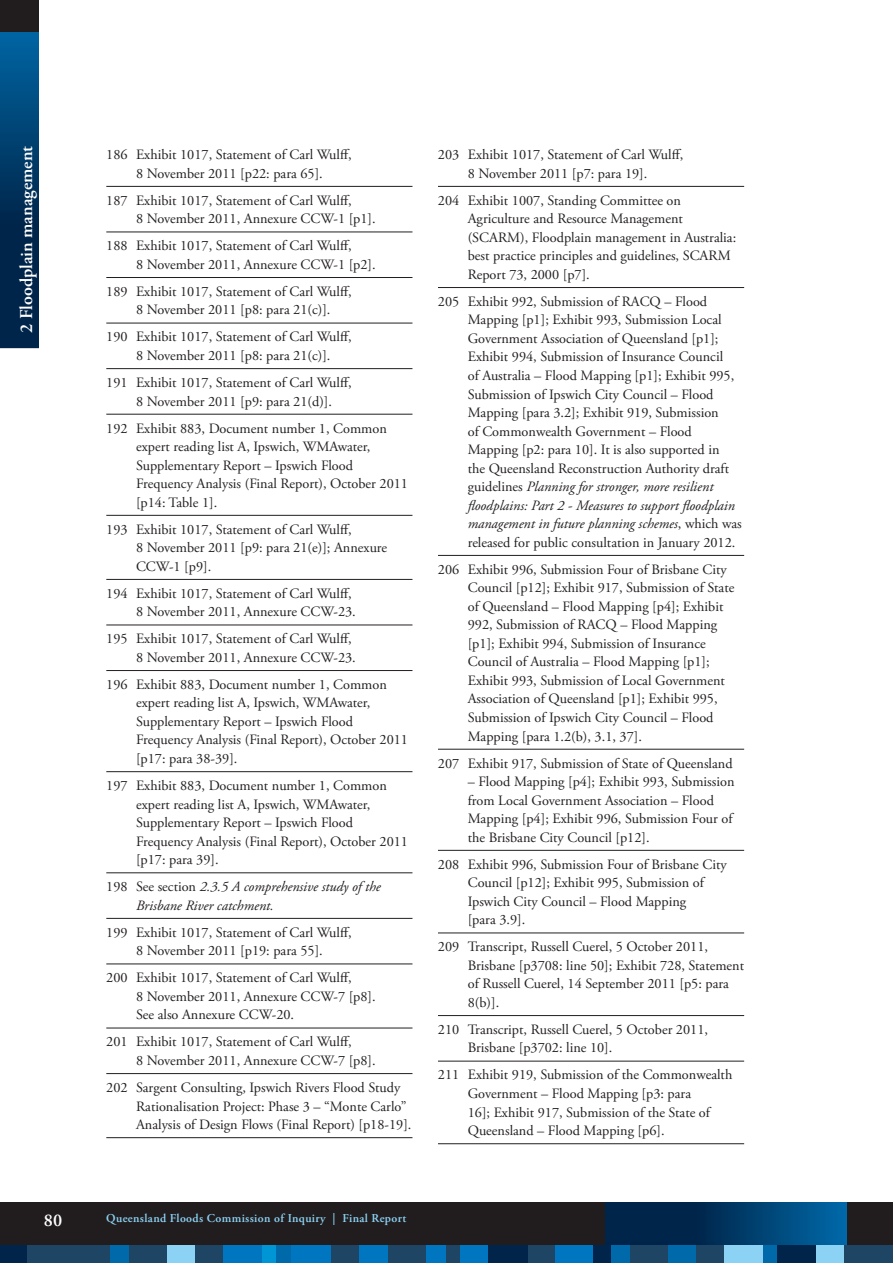
<style>
.page{position:relative;width:893px;height:1263px;background:#fff}
.page>*{position:absolute;margin:0;border:0;box-sizing:border-box;transform-origin:0 0}
.t1{font:600 18px "Adobe Garamond Pro";color:#fff}
.t2{font:14.25px/18.5px "Adobe Garamond Pro";color:#231f20}
.t3{font:italic 14.25px/18.6px "Adobe Garamond Pro";color:#231f20}
.t4{font:600 12px "Adobe Garamond Pro";letter-spacing:.03em;color:#8cd2f4}
.s1{font-style:normal}
.s2{font-style:italic}
</style>
<div class="page">
<div style="left:0;top:1202px;width:893px;height:61px;background:#211d1e"></div>
<div style="left:0;top:0;width:38px;height:113px;background:#211d1e"></div>
<svg style="left:0;top:33px;width:38px;height:315px;background:#003864"></svg>
<svg style="left:606px;top:1202px;width:241px;height:37px;background:#003a67"></svg>
<div style="left:0;top:1239px;width:867px;height:24px;background:#231f20;opacity:.2"></div>
<div style="left:0;top:1246px;width:851px;height:17px;background:#1f4564"></div>
<div style="left:0;top:1246px;width:26px;height:17px;background:#00244a"></div>
<div style="left:593px;top:1246px;width:18px;height:17px;background:#00244a"></div>
<div style="left:555px;top:1246px;width:38px;height:17px;background:#0076c0"></div>
<div style="left:460px;top:1246px;width:39px;height:17px;background:#0076c0"></div>
<div style="left:488px;top:1246px;width:39px;height:17px;background:#00244a"></div>
<div style="left:844px;top:1246px;width:49px;height:17px;background:#1f4564"></div>
<div style="left:816px;top:1246px;width:28px;height:17px;background:#8cd2f4"></div>
<div style="left:777px;top:1246px;width:39px;height:17px;background:#00244a"></div>
<div style="left:260px;top:1246px;width:16px;height:17px;background:#0096d6"></div>
<div style="left:111px;top:1246px;width:18px;height:17px;background:#0069aa"></div>
<div style="left:167px;top:1246px;width:28px;height:17px;background:#8cd2f4"></div>
<div style="left:223px;top:1246px;width:39px;height:17px;background:#0076c0"></div>
<div style="left:761px;top:1246px;width:16px;height:17px;background:#0069aa"></div>
<div style="left:611px;top:1246px;width:19px;height:17px;background:#0069aa"></div>
<div style="left:668px;top:1246px;width:27px;height:17px;background:#0069aa"></div>
<div style="left:724px;top:1246px;width:38px;height:17px;background:#8cd2f4"></div>
<div style="left:276px;top:1246px;width:16px;height:17px;background:#0069aa"></div>
<div style="left:427px;top:1246px;width:19px;height:17px;background:#0076c0"></div>
<div style="left:360px;top:1246px;width:28px;height:17px;background:#0076c0"></div>
<div style="left:291px;top:1246px;width:39px;height:17px;background:#0076c0"></div>
<hr style="left:106px;top:186px;width:306px;height:1px;background:#231f20">
<hr style="left:106px;top:232px;width:306px;height:1px;background:#231f20">
<hr style="left:106px;top:277px;width:306px;height:1px;background:#231f20">
<hr style="left:106px;top:323px;width:306px;height:1px;background:#231f20">
<hr style="left:106px;top:368px;width:306px;height:1px;background:#231f20">
<hr style="left:106px;top:414px;width:306px;height:1px;background:#231f20">
<hr style="left:106px;top:515px;width:306px;height:1px;background:#231f20">
<hr style="left:106px;top:579px;width:306px;height:1px;background:#231f20">
<hr style="left:106px;top:625px;width:306px;height:1px;background:#231f20">
<hr style="left:106px;top:670px;width:306px;height:1px;background:#231f20">
<hr style="left:106px;top:771px;width:306px;height:1px;background:#231f20">
<hr style="left:106px;top:872px;width:306px;height:1px;background:#231f20">
<hr style="left:106px;top:918px;width:306px;height:1px;background:#231f20">
<hr style="left:106px;top:964px;width:306px;height:1px;background:#231f20">
<hr style="left:106px;top:1028px;width:306px;height:1px;background:#231f20">
<hr style="left:106px;top:1073px;width:306px;height:1px;background:#231f20">
<hr style="left:106px;top:1137px;width:306px;height:1px;background:#231f20">
<hr style="left:438px;top:186px;width:306px;height:1px;background:#231f20">
<hr style="left:438px;top:287px;width:306px;height:1px;background:#231f20">
<hr style="left:438px;top:555px;width:306px;height:1px;background:#231f20">
<hr style="left:438px;top:749px;width:306px;height:1px;background:#231f20">
<hr style="left:438px;top:850px;width:306px;height:1px;background:#231f20">
<hr style="left:438px;top:933px;width:306px;height:1px;background:#231f20">
<hr style="left:438px;top:1015px;width:306px;height:1px;background:#231f20">
<hr style="left:438px;top:1061px;width:306px;height:1px;background:#231f20">
<hr style="left:438px;top:1143px;width:306px;height:1px;background:#231f20">
<p class="t1" style="left:16px;top:333px;width:188px;rotate:-90deg">2 Floodplain management</p>
<p class="t2" style="left:106px;top:146px;width:247px;text-align:center">186 Exhibit 1017, Statement of Carl Wulff,<br>8 November 2011 [p22: para 65].</p>
<p class="t2" style="left:136px;top:191px;width:241px;text-indent:-30px">187 Exhibit 1017, Statement of Carl Wulff,<br>8 November 2011, Annexure CCW-1 [p1].</p>
<p class="t2" style="left:136px;top:237px;width:241px;text-indent:-30px">188 Exhibit 1017, Statement of Carl Wulff,<br>8 November 2011, Annexure CCW-1 [p2].</p>
<p class="t2" style="left:136px;top:283px;width:217px;text-indent:-30px">189 Exhibit 1017, Statement of Carl Wulff,<br>8 November 2011 [p8: para 21(c)].</p>
<p class="t2" style="left:136px;top:328px;width:217px;text-indent:-30px">190 Exhibit 1017, Statement of Carl Wulff,<br>8 November 2011 [p8: para 21(c)].</p>
<p class="t2" style="left:136px;top:374px;width:217px;text-indent:-30px">191 Exhibit 1017, Statement of Carl Wulff,<br>8 November 2011 [p9: para 21(d)].</p>
<p class="t2" style="left:136px;top:419px;width:273px;text-indent:-30px">192 Exhibit 883, Document number 1, Common expert reading list A, Ipswich, WMAwater, Supplementary Report – Ipswich Flood Frequency Analysis (Final Report), October 2011 [p14: Table 1].</p>
<p class="t2" style="left:136px;top:520px;width:253px;text-indent:-30px">193 Exhibit 1017, Statement of Carl Wulff,<br>8 November 2011 [p9: para 21(e)]; Annexure<br>CCW-1 [p9].</p>
<p class="t2" style="left:106px;top:584px;width:251px;text-align:right">194 Exhibit 1017, Statement of Carl Wulff,<br>8 November 2011, Annexure CCW-23.</p>
<p class="t2" style="left:106px;top:630px;width:251px;text-align:right">195 Exhibit 1017, Statement of Carl Wulff,<br>8 November 2011, Annexure CCW-23.</p>
<p class="t2" style="left:136px;top:676px;width:273px;text-indent:-30px">196 Exhibit 883, Document number 1, Common expert reading list A, Ipswich, WMAwater, Supplementary Report – Ipswich Flood Frequency Analysis (Final Report), October 2011 [p17: para 38-39].</p>
<p class="t2" style="left:136px;top:777px;width:273px;text-indent:-30px">197 Exhibit 883, Document number 1, Common expert reading list A, Ipswich, WMAwater, Supplementary Report – Ipswich Flood Frequency Analysis (Final Report), October 2011 [p17: para 39].</p>
<p class="t3" style="left:136px;top:878px;width:246px;text-indent:-30px"><span class="s1">198 See section</span> 2.3.5 A comprehensive study of the<br>Brisbane River catchment.</p>
<p class="t2" style="left:106px;top:923px;width:247px;text-align:center">199 Exhibit 1017, Statement of Carl Wulff,<br>8 November 2011 [p19: para 55].</p>
<p class="t2" style="left:136px;top:969px;width:241px;text-indent:-30px">200 Exhibit 1017, Statement of Carl Wulff,<br>8 November 2011, Annexure CCW-7 [p8].<br>See also Annexure CCW-20.</p>
<p class="t2" style="left:136px;top:1033px;width:241px;text-indent:-30px">201 Exhibit 1017, Statement of Carl Wulff,<br>8 November 2011, Annexure CCW-7 [p8].</p>
<p class="t2" style="left:136px;top:1079px;width:277px;text-indent:-30px">202 Sargent Consulting, Ipswich Rivers Flood Study<br>Rationalisation Project: Phase 3 – “Monte Carlo”<br>Analysis of Design Flows (Final Report) [p18-19].</p>
<p class="t2" style="left:438px;top:146px;width:247px;text-align:center">203 Exhibit 1017, Statement of Carl Wulff,<br>8 November 2011 [p7: para 19].</p>
<p class="t2" style="left:468px;top:191px;width:270px;text-indent:-30px">204 Exhibit 1007, Standing Committee on Agriculture and Resource Management (SCARM), Floodplain management in Australia: best practice principles and guidelines, SCARM Report 73, 2000 [p7].</p>
<p class="t2" style="left:468px;top:293px;width:276px;text-indent:-30px">205 Exhibit 992, Submission of RACQ – Flood Mapping [p1]; Exhibit 993, Submission Local Government Association of Queensland [p1]; Exhibit 994, Submission of Insurance Council<br>of Australia – Flood Mapping [p1]; Exhibit 995, Submission of Ipswich City Council – Flood Mapping [para 3.2]; Exhibit 919, Submission<br>of Commonwealth Government – Flood Mapping [p2: para 10]. It is also supported in<br>the Queensland Reconstruction Authority draft guidelines <span class="s2">Planning for stronger, more resilient floodplains: Part 2 - Measures to support floodplain management in future planning schemes</span>, which was released for public consultation in January 2012.</p>
<p class="t2" style="left:468px;top:560px;width:268px;text-indent:-30px">206 Exhibit 996, Submission Four of Brisbane City Council [p12]; Exhibit 917, Submission of State of Queensland – Flood Mapping [p4]; Exhibit 992, Submission of RACQ – Flood Mapping [p1]; Exhibit 994, Submission of Insurance Council of Australia – Flood Mapping [p1]; Exhibit 993, Submission of Local Government Association of Queensland [p1]; Exhibit 995, Submission of Ipswich City Council – Flood Mapping [para 1.2(b), 3.1, 37].</p>
<p class="t2" style="left:438px;top:754px;width:296px">207 Exhibit 917, Submission of State of Queensland</p>
<p class="t2" style="left:468px;top:773px;width:268px">– Flood Mapping [p4]; Exhibit 993, Submission from Local Government Association – Flood Mapping [p4]; Exhibit 996, Submission Four of the Brisbane City Council [p12].</p>
<p class="t2" style="left:468px;top:855px;width:260px;text-indent:-30px">208 Exhibit 996, Submission Four of Brisbane City Council [p12]; Exhibit 995, Submission of Ipswich City Council – Flood Mapping<br>[para 3.9].</p>
<p class="t2" style="left:468px;top:938px;width:278px;text-indent:-30px">209 Transcript, Russell Cuerel, 5 October 2011, Brisbane [p3708: line 50]; Exhibit 728, Statement of Russell Cuerel, 14 September 2011 [p5: para 8(b)].</p>
<p class="t2" style="left:468px;top:1020px;width:242px;text-indent:-30px">210 Transcript, Russell Cuerel, 5 October 2011,<br>Brisbane [p3702: line 10].</p>
<p class="t2" style="left:468px;top:1066px;width:266px;text-indent:-30px">211 Exhibit 919, Submission of the Commonwealth Government – Flood Mapping [p3: para<br>16]; Exhibit 917, Submission of the State of Queensland – Flood Mapping [p6].</p>
<p class="t1" style="left:44px;top:1210px;width:20px">80</p>
<p class="t4" style="left:106px;top:1211px;width:301px">Queensland Floods Commission of Inquiry | Final Report</p>
</div>
